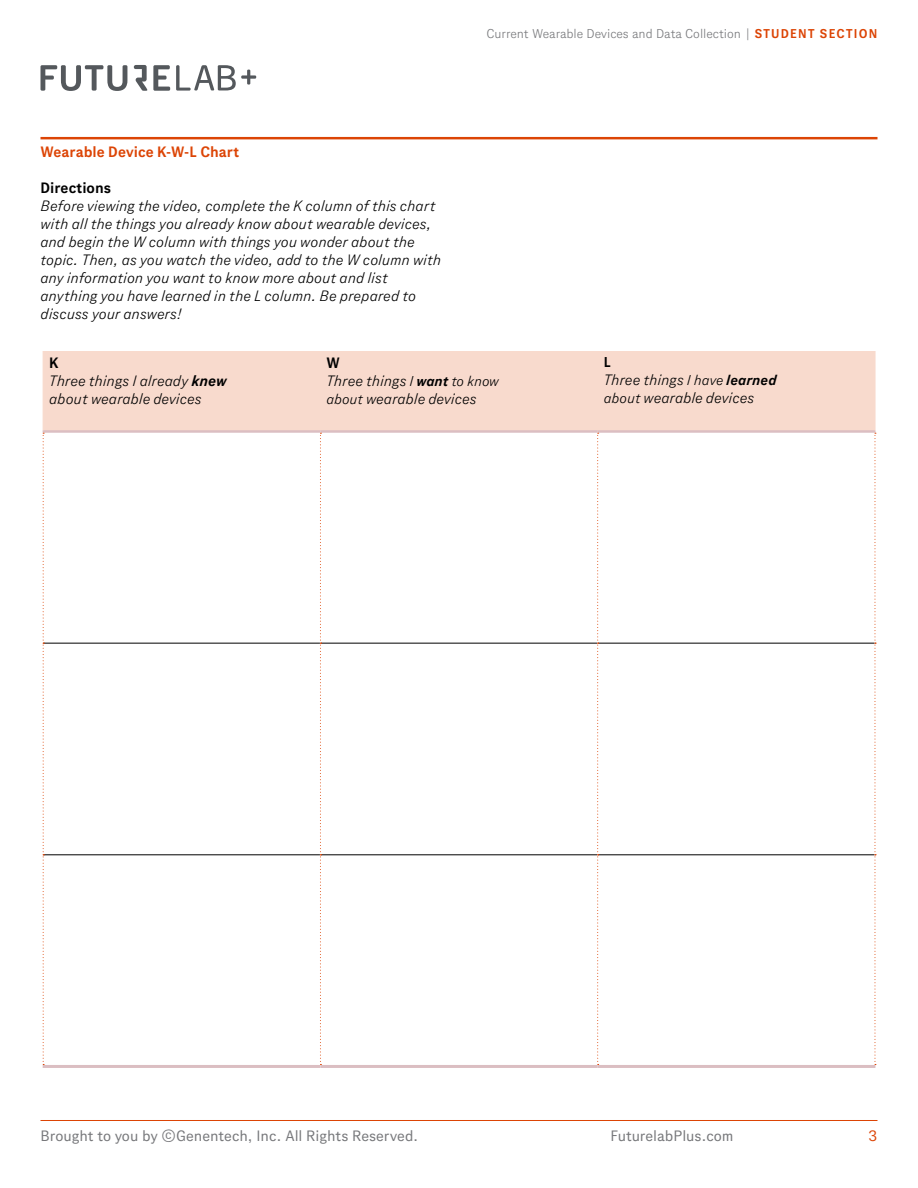
<style>
.page{position:relative;width:918px;height:1188px;background:#fff}
.page>*{position:absolute;margin:0;border:0;box-sizing:border-box;transform-origin:0 0}
.t1{font:italic 300 15px/18px "Gene Sans";color:#000}
.t2{font:15px "Gene Sans";color:#77787b}
.t3{font:700 15px "Gene Sans";letter-spacing:.005em;color:#dc4405}
.t4{font:700 15px "Gene Sans";color:#000}
.t5{font:15px "Gene Sans";color:#dc4405}
.t6{font:700 14.25px "Gene Sans";color:#000}
.t7{font:300 12.75px "Gene Sans";color:#77787b}
.s1{font-weight:700;color:#dc4405}
.s2{font-weight:700;font-style:normal}
.s3{font-weight:700}
.s4{font-size:14.25px}
.s5{font-weight:700;font-size:14.25px}
</style>
<div class="page">
<hr style="left:40px;top:137px;width:838px;height:2px;background:#dc4405">
<svg style="left:133px;top:65px;width:14px;height:26px"></svg>
<svg style="left:40px;top:65px;width:87px;height:26px"></svg>
<svg style="left:153px;top:65px;width:17px;height:26px"></svg>
<svg style="left:176px;top:65px;width:80px;height:26px"></svg>
<hr style="left:40px;top:1120px;width:838px;height:1px;background:#dc4405">
<div style="left:44px;top:351px;width:830px;height:79px;background:#f8dacd"></div>
<hr style="left:44px;top:643px;width:276px;height:1px;background:#000">
<hr style="left:321px;top:643px;width:276px;height:1px;background:#000">
<hr style="left:598px;top:643px;width:276px;height:1px;background:#000">
<hr style="left:598px;top:855px;width:276px;height:1px;background:#000">
<hr style="left:321px;top:855px;width:276px;height:1px;background:#000">
<hr style="left:44px;top:855px;width:276px;height:1px;background:#000">
<hr style="left:43px;top:430px;width:277px;height:3px;background:#dbbec2">
<hr style="left:320px;top:430px;width:278px;height:3px;background:#dbbec2">
<hr style="left:598px;top:430px;width:278px;height:3px;background:#dbbec2">
<hr style="left:43px;top:1065px;width:277px;height:3px;background:#dbbec2">
<hr style="left:320px;top:1065px;width:278px;height:3px;background:#dbbec2">
<hr style="left:598px;top:1065px;width:277px;height:3px;background:#dbbec2">
<svg style="left:875px;top:433px;width:1px;height:632px"></svg>
<svg style="left:43px;top:433px;width:1px;height:632px"></svg>
<svg style="left:320px;top:433px;width:1px;height:632px"></svg>
<svg style="left:597px;top:433px;width:2px;height:632px"></svg>
<hr style="left:43px;top:351px;width:1px;height:79px;background:#f8dacd">
<hr style="left:874px;top:351px;width:2px;height:79px;background:#f8dacd">
<p class="t3" style="left:41px;top:143px;width:200px">Wearable Device K-W-L Chart</p>
<p class="t4" style="left:41px;top:179px;width:72px">Directions</p>
<p class="t1" style="left:41px;top:196px;width:402px">Before viewing the video, complete the K column of this chart with all the things you already know about wearable devices, and begin the W column with things you wonder about the topic. Then, as you watch the video, add to the W column with any information you want to know more about and list anything you have learned in the L column. Be prepared to discuss your answers!</p>
<p class="t7" style="left:486px;top:26px;width:393px">Current Wearable Devices and Data Collection | <span class="s1">STUDENT SECTION</span></p>
<p class="t1" style="left:49px;top:353px;width:179px"><span class="s2">K<br></span>Three things I already <span class="s3">knew </span>about wearable devices</p>
<p class="t1" style="left:326px;top:353px;width:174px"><span class="s2">W<br></span>Three things <span class="s4">I</span> <span class="s5">want</span> <span class="s4">to know about</span> wearable devices</p>
<p class="t6" style="left:604px;top:354px;width:8px">L</p>
<p class="t1" style="left:604px;top:371px;width:174px">Three things <span class="s4">I have</span> <span class="s5">learned </span><span class="s4">about</span> wearable devices</p>
<p class="t2" style="left:40px;top:1127px;width:379px">Brought to you by ©Genentech, Inc. All Rights Reserved.</p>
<p class="t2" style="left:610px;top:1127px;width:125px">FuturelabPlus.com</p>
<p class="t5" style="left:869px;top:1127px;width:10px">3</p>
</div>
